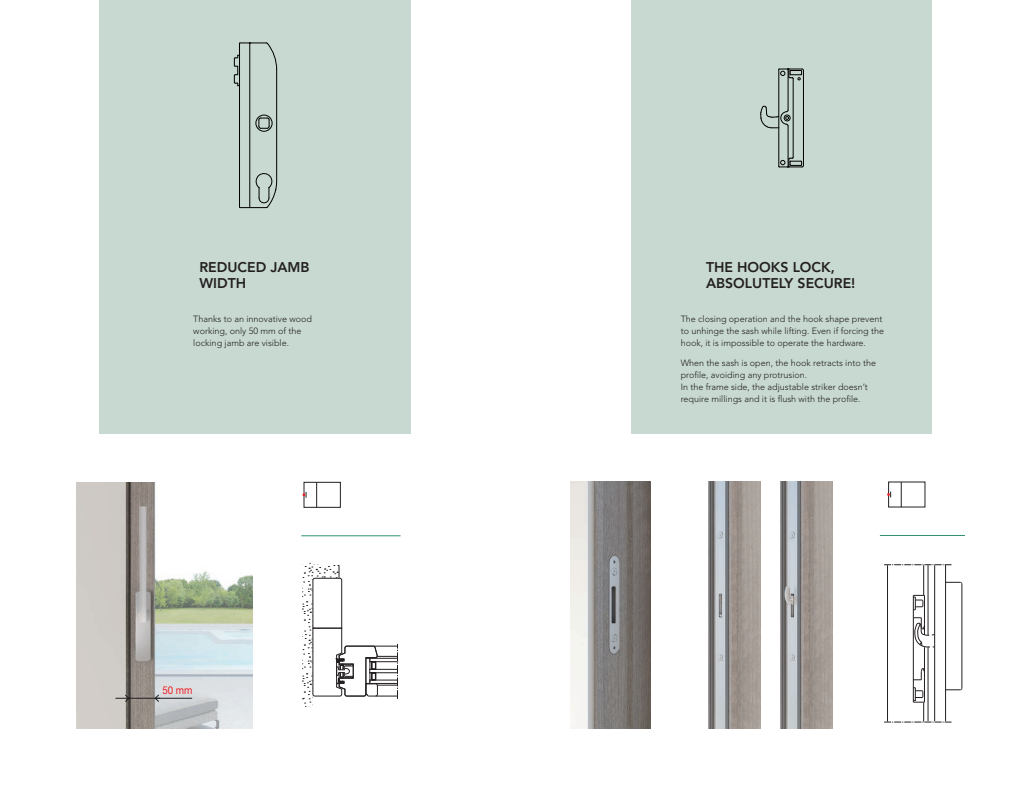
<style>
.page{position:relative;width:1021px;height:794px;background:#fff}
.page>*{position:absolute;margin:0;border:0;box-sizing:border-box;transform-origin:0 0}
.t1{font:800 14px/16.8px "Avenir";color:#231f20}
.t2{font:10.8px "Helvetica Neue LT Pro";color:#ee1d23;scale:.9 1}
.t3{font:300 9px/12px "Avenir";color:#231f20}
</style>
<div class="page">
<div style="left:631px;top:0;width:300px;height:434px;background:#c7d9d1"></div>
<div style="left:99px;top:0;width:312px;height:434px;background:#c7d9d1"></div>
<img style="left:708px;top:482px;width:52px;height:246px">
<img style="left:570px;top:482px;width:80px;height:246px">
<svg style="left:901px;top:482px;width:1px;height:25px"></svg>
<svg style="left:887px;top:491px;width:4px;height:6px"></svg>
<hr style="left:924px;top:595px;width:1px;height:40px;background:#231f20">
<hr style="left:924px;top:647px;width:1px;height:55px;background:#231f20">
<svg style="left:912px;top:668px;width:12px;height:12px"></svg>
<svg style="left:914px;top:595px;width:10px;height:15px"></svg>
<hr style="left:923px;top:565px;width:1px;height:30px;background:#231f20">
<hr style="left:913px;top:595px;width:1px;height:107px;background:#231f20">
<hr style="left:887px;top:565px;width:1px;height:157px;background:#231f20">
<svg style="left:946px;top:581px;width:16px;height:3px"></svg>
<hr style="left:961px;top:584px;width:1px;height:104px;background:#231f20">
<hr style="left:927px;top:647px;width:1px;height:74px;background:#231f20">
<hr style="left:927px;top:564px;width:1px;height:71px;background:#231f20">
<svg style="left:913px;top:617px;width:21px;height:40px"></svg>
<hr style="left:934px;top:564px;width:1px;height:157px;background:#231f20">
<svg style="left:884px;top:564px;width:67px;height:1px"></svg>
<svg style="left:884px;top:687px;width:78px;height:36px"></svg>
<hr style="left:945px;top:565px;width:1px;height:156px;background:#231f20">
<svg style="left:234px;top:42px;width:43px;height:166px"></svg>
<hr style="left:301px;top:535px;width:99px;height:1px;background:#318f73">
<img style="left:77px;top:482px;width:175px;height:247px">
<hr style="left:128px;top:698px;width:32px;height:1px;background:#231f20">
<hr style="left:155px;top:698px;width:37px;height:1px;background:#231f20">
<svg style="left:154px;top:694px;width:6px;height:8px"></svg>
<svg style="left:115px;top:694px;width:15px;height:8px"></svg>
<div style="left:304px;top:482px;width:36px;height:25px;border:1px solid #231f20"></div>
<svg style="left:316px;top:482px;width:1px;height:25px"></svg>
<svg style="left:302px;top:492px;width:5px;height:6px"></svg>
<svg style="left:302px;top:563px;width:96px;height:144px"></svg>
<hr style="left:793px;top:78px;width:1px;height:79px;background:#000">
<hr style="left:788px;top:126px;width:1px;height:41px;background:#000">
<hr style="left:778px;top:69px;width:1px;height:98px;background:#000">
<hr style="left:788px;top:69px;width:1px;height:41px;background:#000">
<hr style="left:803px;top:70px;width:1px;height:95px;background:#000">
<svg style="left:778px;top:68px;width:26px;height:12px"></svg>
<svg style="left:778px;top:157px;width:26px;height:11px"></svg>
<svg style="left:760px;top:106px;width:30px;height:23px"></svg>
<hr style="left:879px;top:535px;width:85px;height:1px;background:#318f73">
<img style="left:780px;top:482px;width:52px;height:246px">
<p class="t1" style="left:199px;top:258px;width:112px">REDUCED JAMB<br>WIDTH</p>
<p class="t3" style="left:193px;top:312px;width:120px">Thanks to an innovative wood working, only 50 mm of the locking jamb are visible.</p>
<p class="t2" style="left:162px;top:683px;width:35px">50 mm</p>
<p class="t1" style="left:706px;top:258px;width:151px">THE HOOKS LOCK,<br>ABSOLUTELY SECURE!</p>
<p class="t3" style="left:680px;top:312px;width:205px">The closing operation and the hook shape prevent to unhinge the sash while lifting. Even if forcing the hook, it is impossible to operate the hardware.</p>
<p class="t3" style="left:680px;top:356px;width:197px">When the sash is open, the hook retracts into the profile, avoiding any protrusion.</p>
<p class="t3" style="left:680px;top:380px;width:189px">In the frame side, the adjustable striker doesn’t require millings and it is flush with the profile.</p>
</div>
